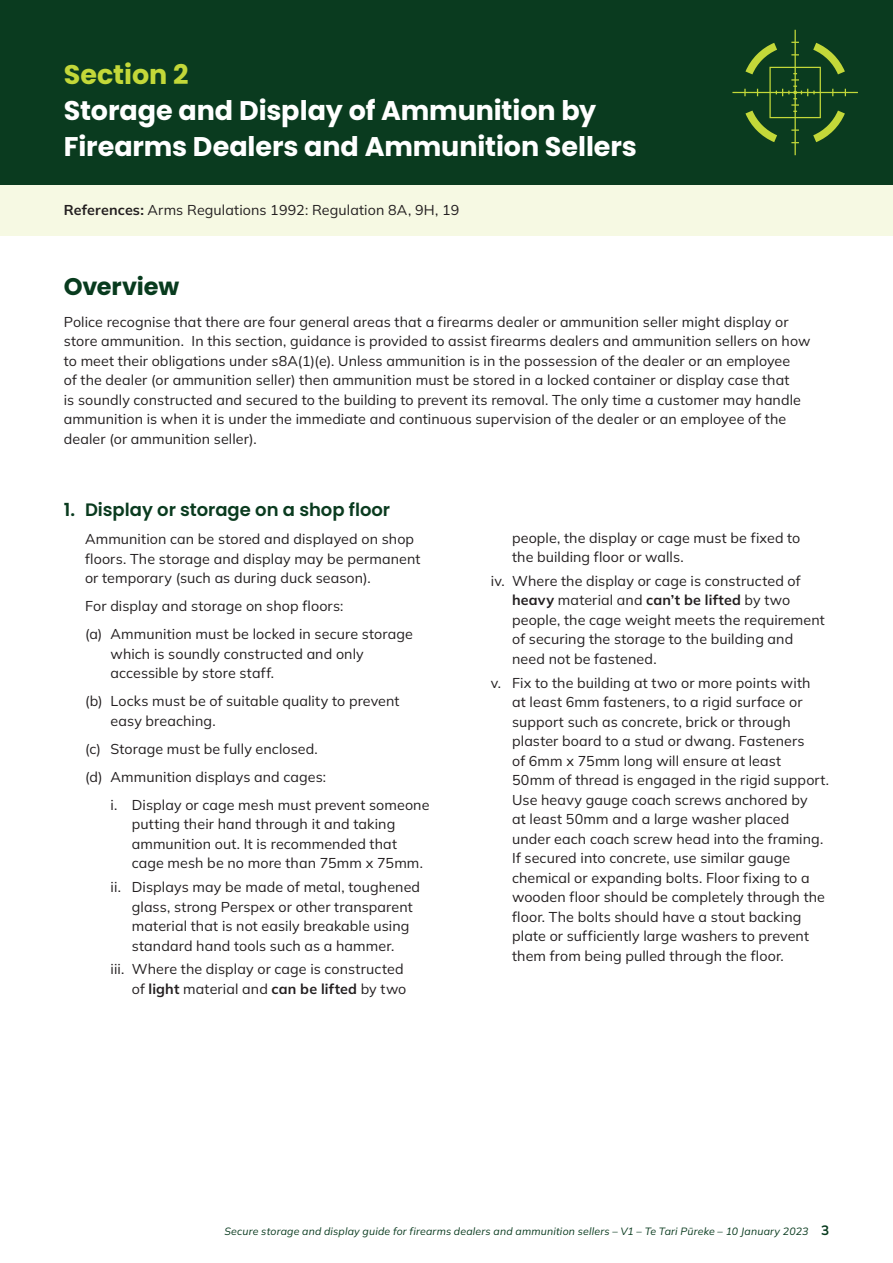
<style>
.page{position:relative;width:893px;height:1263px;background:#fff}
.page>*{position:absolute;margin:0;border:0;box-sizing:border-box;transform-origin:0 0}
.t1{font:700 27px/36px "Poppins";letter-spacing:-.005em;color:#fff}
.t2{font:700 27px "Poppins";letter-spacing:-.005em;color:#c3d839}
.t3{font:700 24px "Poppins";letter-spacing:-.01em;color:#083b1e}
.t4{font:600 18px "Poppins";color:#0a3b1f}
.t5{font:14.25px/19.5px "Mulish";letter-spacing:.01em;color:#231f20}
.t6{font:italic 10.5px "Mulish";letter-spacing:.02em;color:#0a3b1f}
.s1{font-weight:700}
.s2{font-weight:700;font-style:normal;font-size:13.5px;color:#083b1e}
</style>
<div class="page">
<div style="left:0;top:184px;width:893px;height:51px;background:#f6f9e3"></div>
<div style="left:0;top:0;width:893px;height:185px;background:#0a3b1f"></div>
<svg style="left:732px;top:30px;width:126px;height:125px"></svg>
<h1 class="t2" style="left:64px;top:59px;width:126px">Section 2</h1>
<h1 class="t1" style="left:64px;top:93px;width:575px">Storage and Display of Ammunition by<br>Firearms Dealers and Ammunition Sellers</h1>
<p class="t5" style="left:64px;top:200px;width:397px"><span class="s1">References:</span> Arms Regulations 1992: Regulation 8A, 9H, 19</p>
<h2 class="t3" style="left:64px;top:272px;width:117px">Overview</h2>
<p class="t5" style="left:64px;top:312px;width:748px">Police recognise that there are four general areas that a firearms dealer or ammunition seller might display or store ammunition. In this section, guidance is provided to assist firearms dealers and ammunition sellers on how to meet their obligations under s8A(1)(e). Unless ammunition is in the possession of the dealer or an employee<br>of the dealer (or ammunition seller) then ammunition must be stored in a locked container or display case that<br>is soundly constructed and secured to the building to prevent its removal. The only time a customer may handle ammunition is when it is under the immediate and continuous supervision of the dealer or an employee of the dealer (or ammunition seller).</p>
<p class="t4" style="left:64px;top:500px;width:328px">1. Display or storage on a shop floor</p>
<p class="t5" style="left:85px;top:529px;width:337px">Ammunition can be stored and displayed on shop floors. The storage and display may be permanent or temporary (such as during duck season).</p>
<p class="t5" style="left:85px;top:592px;width:329px;line-height:28px">For display and storage on shop floors:<br>(a) Ammunition must be locked in secure storage</p>
<p class="t5" style="left:111px;top:644px;width:255px">which is soundly constructed and only accessible by store staff.</p>
<p class="t5" style="left:111px;top:691px;width:290px;text-indent:-26px">(b) Locks must be of suitable quality to prevent easy breaching.</p>
<p class="t5" style="left:85px;top:739px;width:234px">(c) Storage must be fully enclosed.</p>
<p class="t5" style="left:85px;top:767px;width:243px">(d) Ammunition displays and cages:</p>
<p class="t5" style="left:111px;top:795px;width:320px">i. Display or cage mesh must prevent someone</p>
<p class="t5" style="left:132px;top:814px;width:293px">putting their hand through it and taking ammunition out. It is recommended that cage mesh be no more than 75mm x 75mm.</p>
<p class="t5" style="left:132px;top:877px;width:290px;text-indent:-21px">ii. Displays may be made of metal, toughened glass, strong Perspex or other transparent material that is not easily breakable using standard hand tools such as a hammer.</p>
<p class="t5" style="left:111px;top:959px;width:297px;text-align:right">iii. Where the display or cage is constructed of <span class="s1">light</span> material and <span class="s1">can be lifted</span> by two</p>
<p class="t5" style="left:512px;top:527px;width:290px">people, the display or cage must be fixed to the building floor or walls.</p>
<p class="t5" style="left:512px;top:571px;width:314px;text-indent:-21px">iv. Where the display or cage is constructed of <span class="s1">heavy</span> material and <span class="s1">can’t be lifted</span> by two people, the cage weight meets the requirement of securing the storage to the building and need not be fastened.</p>
<p class="t5" style="left:512px;top:672px;width:319px;text-indent:-21px">v. Fix to the building at two or more points with<br>at least 6mm fasteners, to a rigid surface or support such as concrete, brick or through plaster board to a stud or dwang. Fasteners<br>of 6mm x 75mm long will ensure at least<br>50mm of thread is engaged in the rigid support.<br>Use heavy gauge coach screws anchored by<br>at least 50mm and a large washer placed under each coach screw head into the framing.<br>If secured into concrete, use similar gauge chemical or expanding bolts. Floor fixing to a wooden floor should be completely through the floor. The bolts should have a stout backing plate or sufficiently large washers to prevent them from being pulled through the floor.</p>
<p class="t6" style="left:224px;top:1224px;width:606px">Secure storage and display guide for firearms dealers and ammunition sellers – V1 – Te Tari Pūreke – 10 January 2023 <span class="s2">3</span></p>
</div>
